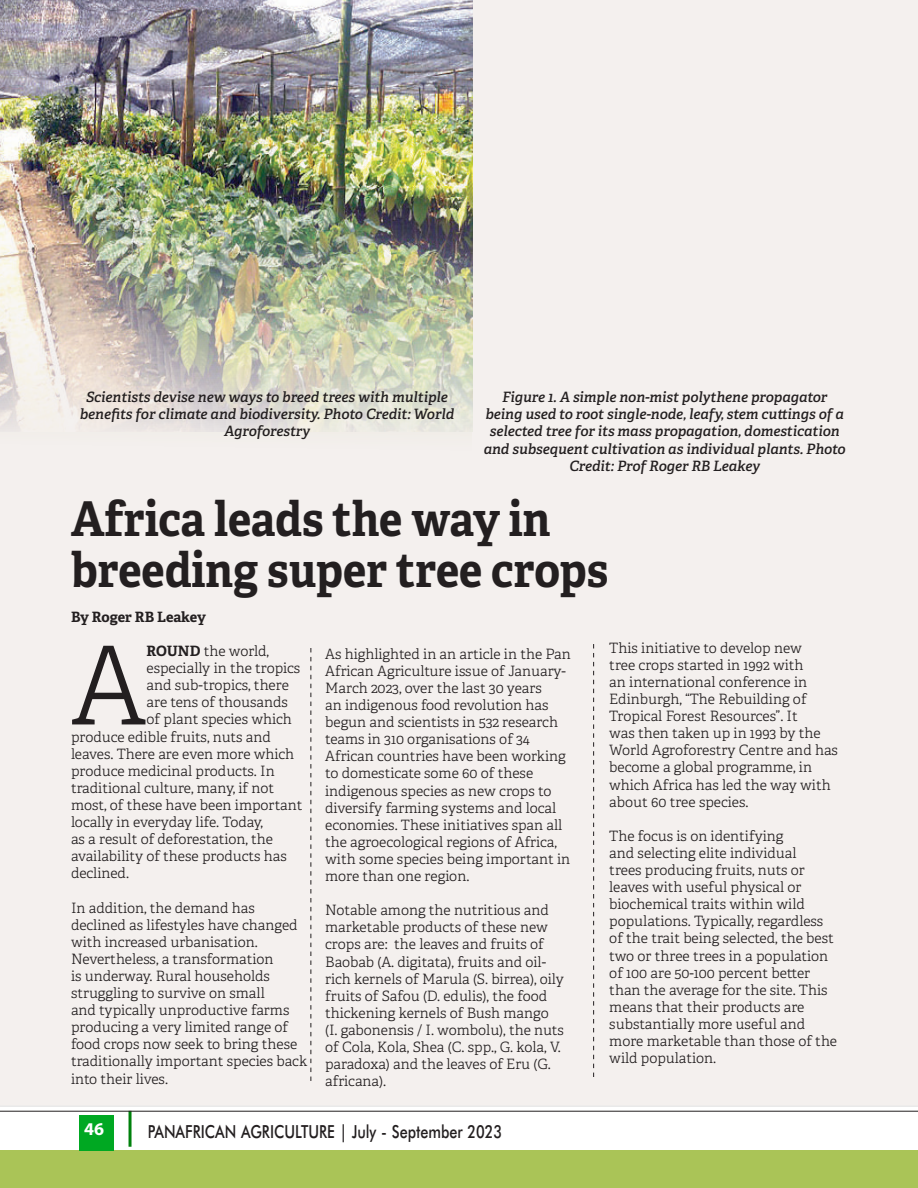
<style>
.page{position:relative;width:918px;height:1188px;background:#fff}
.page>*{position:absolute;margin:0;border:0;box-sizing:border-box;transform-origin:0 0}
.t1{font:300 108.75px "Adelle";color:#231f20}
.t2{font:700 48px/51px "Adelle";color:#231f20;scale:.92 1}
.t3{font:500 18px "Futura BT";color:#231f20;scale:.8 1}
.t4{font:700 18px "Myriad";color:#fff}
.t5{font:300 14.25px/17.1px "Adelle";color:#231f20}
.t6{font:italic 600 14.25px/17.1px "Adelle";color:#231f20;text-align:center}
.t7{font:700 14.25px "Adelle";letter-spacing:-.01em;color:#231f20}
.s1{font-weight:700}
</style>
<div class="page">
<div style="left:0;top:1150px;width:918px;height:38px;background:#aac457"></div>
<hr style="left:129px;top:1111px;width:3px;height:36px;background:#00810c">
<hr style="left:0;top:1111px;width:918px;height:1px;background:#231f20">
<div style="left:80px;top:1115px;width:34px;height:35px;background:#00a822"></div>
<div style="left:0;top:0;width:918px;height:1107px;background:#f4f0ee"></div>
<div style="left:481px;top:0;width:437px;height:459px;background:#f4f0ee"></div>
<svg style="left:310px;top:648px;width:1px;height:433px"></svg>
<svg style="left:593px;top:644px;width:1px;height:433px"></svg>
<div style="left:0;top:0;width:472px;height:459px;background:#f3efed"></div>
<img style="left:0;top:0;width:472px;height:432px">
<p class="t6" style="left:484px;top:389px;width:363px">Figure 1. A simple non-mist polythene propagator being used to root single-node, leafy, stem cuttings of a selected tree for its mass propagation, domestication and subsequent cultivation as individual plants. Photo Credit: Prof Roger RB Leakey</p>
<h2 class="t2" style="left:71px;top:493px;width:586px">Africa leads the way in breeding super tree crops</h2>
<p class="t6" style="left:80px;top:389px;width:376px">Scientists devise new ways to breed trees with multiple benefits for climate and biodiversity. Photo Credit: World<br>Agroforestry</p>
<p class="t7" style="left:71px;top:608px;width:136px">By Roger RB Leakey</p>
<h1 class="t1" style="left:71px;top:620px;width:77px">A</h1>
<p class="t5" style="left:147px;top:643px;width:124px"><span class="s1">ROUND</span> the world,</p>
<p class="t5" style="left:147px;top:660px;width:155px">especially in the tropics</p>
<p class="t5" style="left:147px;top:677px;width:144px">and sub-tropics, there</p>
<p class="t5" style="left:147px;top:694px;width:143px">are tens of thousands</p>
<p class="t5" style="left:147px;top:711px;width:147px">of plant species which</p>
<p class="t5" style="left:71px;top:728px;width:201px">produce edible fruits, nuts and</p>
<p class="t5" style="left:71px;top:745px;width:225px">leaves. There are even more which</p>
<p class="t5" style="left:71px;top:762px;width:205px">produce medicinal products. In</p>
<p class="t5" style="left:71px;top:780px;width:205px">traditional culture, many, if not</p>
<p class="t5" style="left:71px;top:797px;width:233px">most, of these have been important</p>
<p class="t5" style="left:71px;top:814px;width:194px">locally in everyday life. Today,</p>
<p class="t5" style="left:71px;top:831px;width:204px">as a result of deforestation, the</p>
<p class="t5" style="left:71px;top:848px;width:217px">availability of these products has</p>
<p class="t5" style="left:71px;top:865px;width:59px">declined.</p>
<p class="t5" style="left:71px;top:899px;width:238px">In addition, the demand has declined as lifestyles have changed with increased urbanisation.<br>Nevertheless, a transformation<br>is underway. Rural households struggling to survive on small<br>and typically unproductive farms producing a very limited range of food crops now seek to bring these traditionally important species back into their lives.</p>
<p class="t5" style="left:325px;top:645px;width:247px">As highlighted in an article in the Pan African Agriculture issue of January-March 2023, over the last 30 years<br>an indigenous food revolution has begun and scientists in 532 research teams in 310 organisations of 34<br>African countries have been working to domesticate some 60 of these indigenous species as new crops to diversify farming systems and local economies. These initiatives span all the agroecological regions of Africa, with some species being important in more than one region.</p>
<p class="t5" style="left:325px;top:902px;width:240px">Notable among the nutritious and marketable products of these new crops are: the leaves and fruits of Baobab (A. digitata), fruits and oil&shy;rich kernels of Marula (S. birrea), oily fruits of Safou (D. edulis), the food thickening kernels of Bush mango (I. gabonensis / I. wombolu), the nuts of Cola, Kola, Shea (C. spp., G. kola, V. paradoxa) and the leaves of Eru (G. africana).</p>
<p class="t4" style="left:84px;top:1120px;width:27px">4646</p>
<p class="t3" style="left:148px;top:1121px;width:445px">PANAFRICAN AGRICULTURE | July - September 2023</p>
<p class="t5" style="left:609px;top:639px;width:230px">This initiative to develop new<br>tree crops started in 1992 with<br>an international conference in<br>Edinburgh, “The Rebuilding of<br>Tropical Forest Resources”. It<br>was then taken up in 1993 by the<br>World Agroforestry Centre and has become a global programme, in which Africa has led the way with about 60 tree species.</p>
<p class="t5" style="left:609px;top:828px;width:229px">The focus is on identifying<br>and selecting elite individual<br>trees producing fruits, nuts or leaves with useful physical or biochemical traits within wild populations. Typically, regardless of the trait being selected, the best two or three trees in a population of 100 are 50-100 percent better than the average for the site. This means that their products are substantially more useful and more marketable than those of the wild population.</p>
</div>
